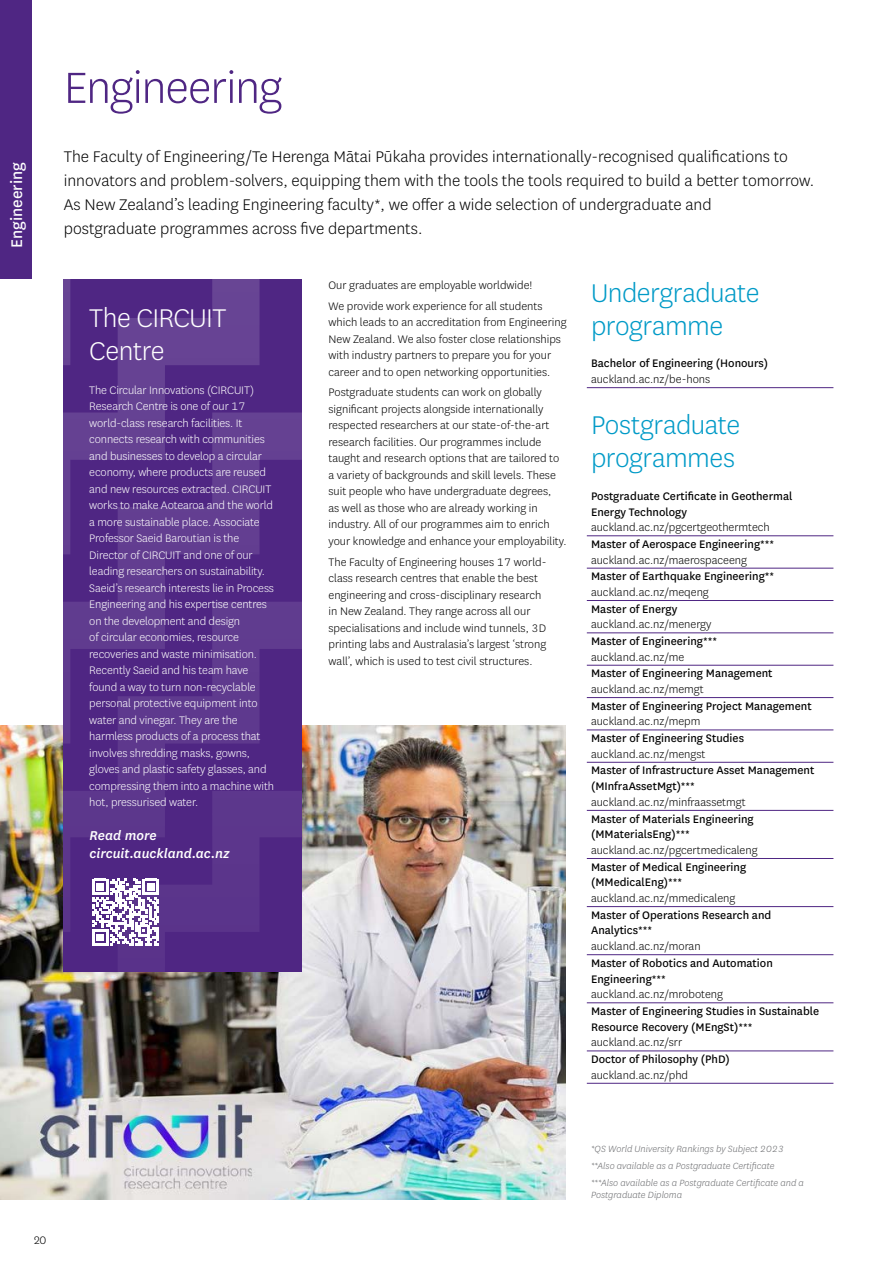
<style>
.page{position:relative;width:893px;height:1263px;background:#fff}
.page>*{position:absolute;margin:0;border:0;box-sizing:border-box;transform-origin:0 0}
.t1{font:300 51px "National";letter-spacing:-.025em;color:#4f2683}
.t2{font:300 30px/33px "National";letter-spacing:-.015em;color:#009ac7}
.t3{font:300 30px/33px "National";letter-spacing:-.015em;color:#fff}
.t4{font:300 18px/24px "National";color:#000}
.t5{font:18px "National";color:#fff}
.t6{font:italic 500 15px/18px "National";color:#fff}
.t7{font:300 12.75px/16.5px "National";color:#000}
.t8{font:300 12.75px/16.5px "National";letter-spacing:-.01em;color:#fff}
.t9{font:12.75px/15.8px "National";color:#000}
.t10{font:italic 300 10.5px/17px "National";color:#6d6e71}
</style>
<div class="page">
<img style="left:0;top:725px;width:566px;height:474px">
<div style="left:0;top:0;width:32px;height:278px;background:#4f2683"></div>
<hr style="left:587px;top:387px;width:246px;height:1px;background:#4f2683">
<hr style="left:587px;top:535px;width:246px;height:1px;background:#4f2683">
<hr style="left:587px;top:568px;width:246px;height:1px;background:#4f2683">
<hr style="left:587px;top:600px;width:246px;height:1px;background:#4f2683">
<hr style="left:587px;top:633px;width:246px;height:1px;background:#4f2683">
<hr style="left:587px;top:665px;width:246px;height:1px;background:#4f2683">
<hr style="left:587px;top:697px;width:246px;height:1px;background:#4f2683">
<hr style="left:587px;top:730px;width:246px;height:1px;background:#4f2683">
<hr style="left:587px;top:762px;width:246px;height:1px;background:#4f2683">
<hr style="left:587px;top:810px;width:246px;height:1px;background:#4f2683">
<hr style="left:587px;top:858px;width:246px;height:1px;background:#4f2683">
<hr style="left:587px;top:906px;width:246px;height:1px;background:#4f2683">
<hr style="left:587px;top:954px;width:246px;height:1px;background:#4f2683">
<hr style="left:587px;top:1002px;width:246px;height:1px;background:#4f2683">
<hr style="left:587px;top:1051px;width:246px;height:1px;background:#4f2683">
<hr style="left:587px;top:1083px;width:246px;height:1px;background:#4f2683">
<svg style="left:64px;top:279px;width:238px;height:693px;background:#59338a"></svg>
<h1 class="t1" style="left:64px;top:56px;width:220px">Engineering</h1>
<h3 class="t5" style="left:5px;top:248px;width:87px;rotate:-90deg">Engineering</h3>
<p class="t4" style="left:64px;top:144px;width:752px">The Faculty of Engineering/Te Herenga Mātai Pūkaha provides internationally-recognised qualifications to innovators and problem-solvers, equipping them with the tools the tools required to build a better tomorrow.<br>As New Zealand’s leading Engineering faculty*, we offer a wide selection of undergraduate and<br>postgraduate programmes across five departments.</p>
<h2 class="t3" style="left:89px;top:301px;width:139px">The CIRCUIT<br>Centre</h2>
<p class="t8" style="left:89px;top:381px;width:186px">The Circular Innovations (CIRCUIT)<br>Research Centre is one of our 17 world-class research facilities. It connects research with communities and businesses to develop a circular economy, where products are reused and new resources extracted. CIRCUIT works to make Aotearoa and the world a more sustainable place. Associate Professor Saeid Baroutian is the Director of CIRCUIT and one of our leading researchers on sustainability.<br>Saeid’s research interests lie in Process Engineering and his expertise centres on the development and design<br>of circular economies, resource recoveries and waste minimisation.<br>Recently Saeid and his team have found a way to turn non-recyclable personal protective equipment into water and vinegar. They are the harmless products of a process that involves shredding masks, gowns, gloves and plastic safety glasses, and compressing them into a machine with hot, pressurised water.</p>
<p class="t6" style="left:90px;top:826px;width:142px">Read more circuit.auckland.ac.nz</p>
<p class="t7" style="left:34px;top:1231px;width:14px">20</p>
<p class="t7" style="left:328px;top:274px;width:216px;line-height:20.7px">Our graduates are employable worldwide!<br>We provide work experience for all students</p>
<p class="t7" style="left:328px;top:313px;width:240px">which leads to an accreditation from Engineering New Zealand. We also foster close relationships with industry partners to prepare you for your career and to open networking opportunities.</p>
<p class="t7" style="left:328px;top:384px;width:240px">Postgraduate students can work on globally significant projects alongside internationally respected researchers at our state-of-the-art research facilities. Our programmes include taught and research options that are tailored to a variety of backgrounds and skill levels. These suit people who have undergraduate degrees,<br>as well as those who are already working in industry. All of our programmes aim to enrich your knowledge and enhance your employability.</p>
<p class="t7" style="left:328px;top:553px;width:219px">The Faculty of Engineering houses 17 world&shy;class research centres that enable the best engineering and cross-disciplinary research in New Zealand. They range across all our specialisations and include wind tunnels, 3D printing labs and Australasia’s largest ‘strong wall’, which is used to test civil structures.</p>
<h2 class="t2" style="left:591px;top:275px;width:170px">Undergraduate programme</h2>
<p class="t9" style="left:591px;top:355px;width:178px">Bachelor of Engineering (Honours)</p>
<p class="t7" style="left:591px;top:371px;width:121px">auckland.ac.nz/be-hons</p>
<h2 class="t2" style="left:591px;top:407px;width:151px">Postgraduate programmes</h2>
<p class="t9" style="left:591px;top:487px;width:203px">Postgraduate Certificate in Geothermal<br>Energy Technology</p>
<p class="t7" style="left:591px;top:519px;width:180px">auckland.ac.nz/pgcertgeothermtech</p>
<p class="t9" style="left:591px;top:535px;width:185px">Master of Aerospace Engineering***</p>
<p class="t7" style="left:591px;top:551px;width:157px">auckland.ac.nz/maerospaceeng</p>
<p class="t9" style="left:591px;top:568px;width:185px">Master of Earthquake Engineering**</p>
<p class="t7" style="left:591px;top:583px;width:119px">auckland.ac.nz/meqeng</p>
<p class="t9" style="left:591px;top:600px;width:88px">Master of Energy</p>
<p class="t7" style="left:591px;top:616px;width:122px">auckland.ac.nz/menergy</p>
<p class="t9" style="left:591px;top:632px;width:128px">Master of Engineering***</p>
<p class="t7" style="left:591px;top:648px;width:95px">auckland.ac.nz/me</p>
<p class="t9" style="left:591px;top:665px;width:183px">Master of Engineering Management</p>
<p class="t7" style="left:591px;top:680px;width:114px">auckland.ac.nz/memgt</p>
<p class="t9" style="left:591px;top:697px;width:222px">Master of Engineering Project Management</p>
<p class="t7" style="left:591px;top:713px;width:111px">auckland.ac.nz/mepm</p>
<p class="t9" style="left:591px;top:730px;width:154px">Master of Engineering Studies</p>
<p class="t7" style="left:591px;top:745px;width:116px">auckland.ac.nz/mengst</p>
<p class="t9" style="left:591px;top:762px;width:225px">Master of Infrastructure Asset Management (MInfraAssetMgt)***</p>
<p class="t7" style="left:591px;top:793px;width:156px">auckland.ac.nz/minfraassetmgt</p>
<p class="t9" style="left:591px;top:810px;width:164px">Master of Materials Engineering (MMaterialsEng)***</p>
<p class="t7" style="left:591px;top:841px;width:168px">auckland.ac.nz/pgcertmedicaleng</p>
<p class="t9" style="left:591px;top:858px;width:157px">Master of Medical Engineering (MMedicalEng)***</p>
<p class="t7" style="left:591px;top:889px;width:146px">auckland.ac.nz/mmedicaleng</p>
<p class="t9" style="left:591px;top:906px;width:182px">Master of Operations Research and<br>Analytics***</p>
<p class="t7" style="left:591px;top:938px;width:111px">auckland.ac.nz/moran</p>
<p class="t9" style="left:591px;top:954px;width:183px">Master of Robotics and Automation<br>Engineering***</p>
<p class="t7" style="left:591px;top:986px;width:133px">auckland.ac.nz/mroboteng</p>
<p class="t9" style="left:591px;top:1002px;width:230px">Master of Engineering Studies in Sustainable<br>Resource Recovery (MEngSt)***</p>
<p class="t7" style="left:591px;top:1034px;width:93px">auckland.ac.nz/srr</p>
<p class="t9" style="left:591px;top:1050px;width:140px">Doctor of Philosophy (PhD)</p>
<p class="t7" style="left:591px;top:1066px;width:99px">auckland.ac.nz/phd</p>
<p class="t10" style="left:591px;top:1139px;width:214px">*QS World University Rankings by Subject 2023 **Also available as a Postgraduate Certificate ***Also available as a Postgraduate Certificate and a</p>
<p class="t10" style="left:591px;top:1186px;width:93px">Postgraduate Diploma</p>
</div>
